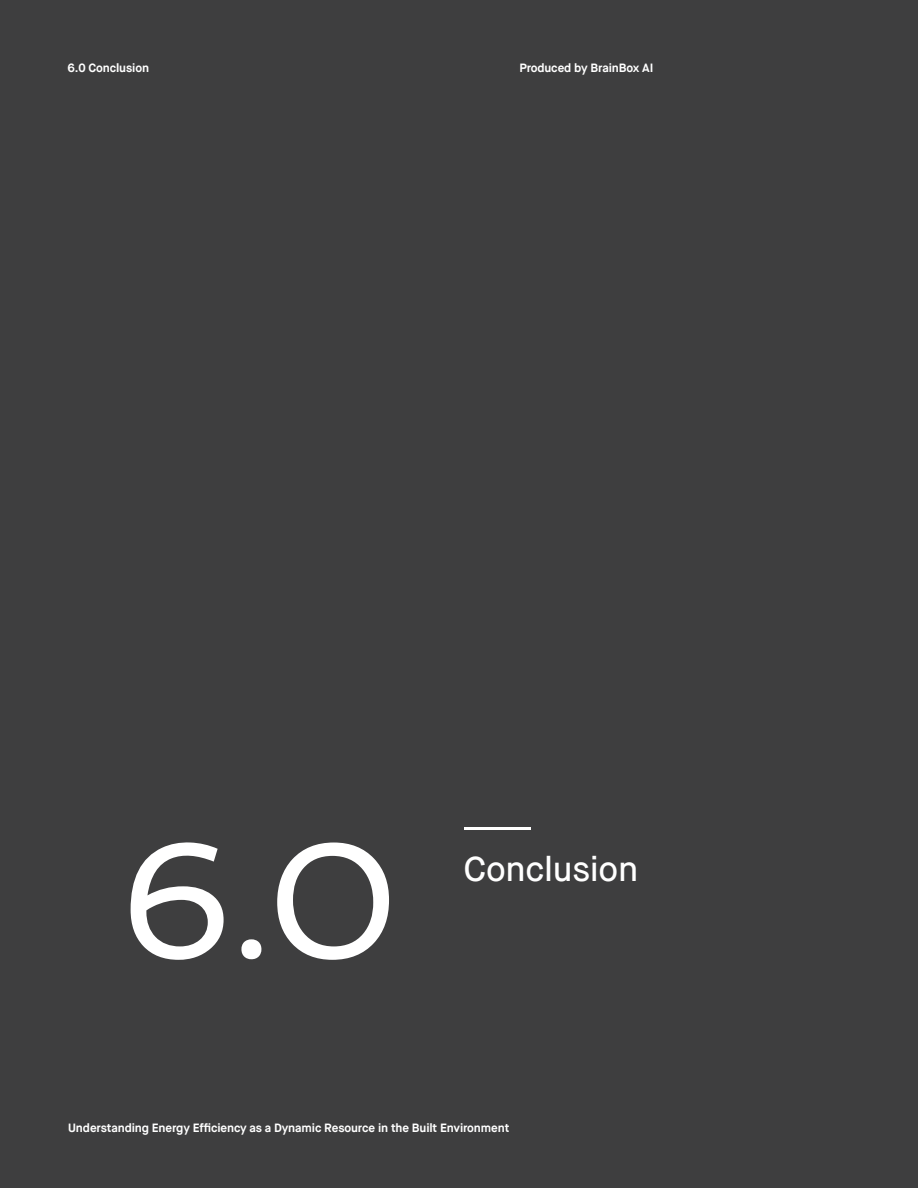
<style>
.page{position:relative;width:918px;height:1188px;background:#3e3e3f}
.page>*{position:absolute;margin:0;border:0;box-sizing:border-box;transform-origin:0 0}
.t1{font:165px "Spinnaker";color:#fff}
.t2{font:500 34.5px "Maison Neue";letter-spacing:-.01em;color:#fff}
.t3{font:700 12px "Maison Neue";letter-spacing:-.01em;color:#fff}
</style>
<div class="page">
<hr style="left:464px;top:828px;width:67px;height:2px;background:#fff">
<p class="t3" style="left:68px;top:61px;width:83px">6.0 Conclusion</p>
<p class="t3" style="left:519px;top:61px;width:135px">Produced by BrainBox AI</p>
<p class="t1" style="left:119px;top:803px;width:282px">6.0</p>
<p class="t2" style="left:464px;top:848px;width:176px">Conclusion</p>
<p class="t3" style="left:68px;top:1120px;width:443px">Understanding Energy Efficiency as a Dynamic Resource in the Built Environment</p>
</div>
